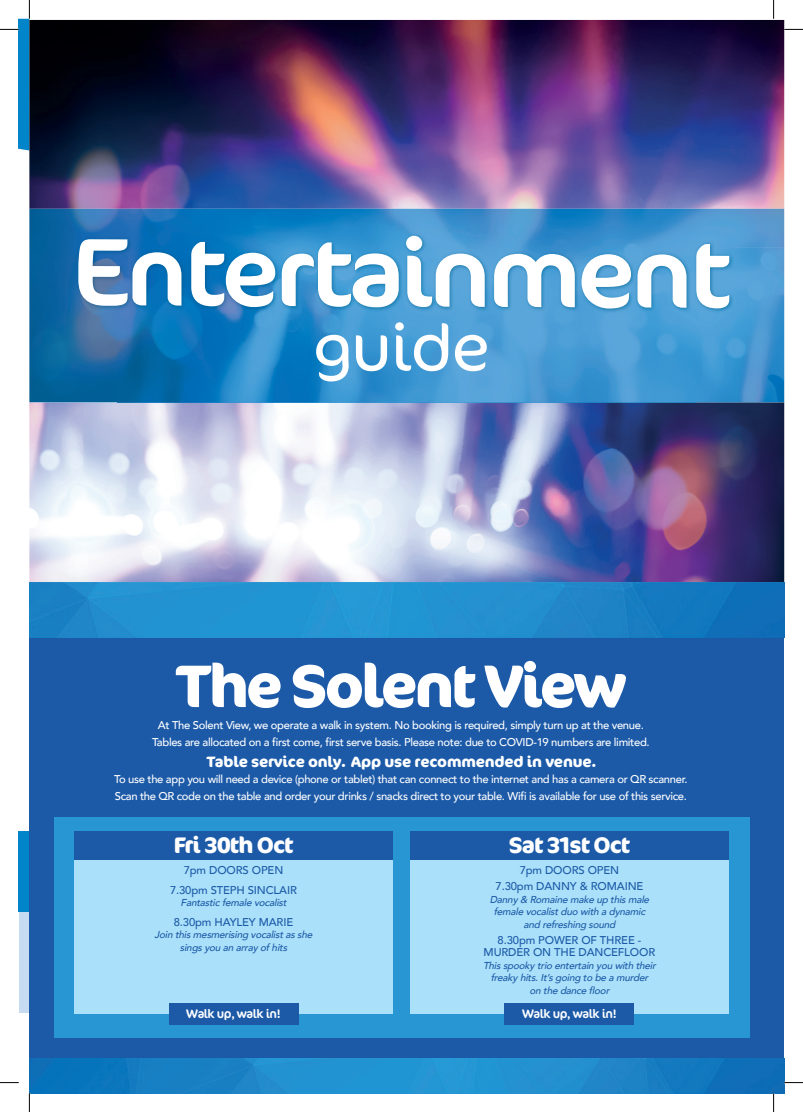
<style>
.page{position:relative;width:803px;height:1112px;background:#fff}
.page>*{position:absolute;margin:0;border:0;box-sizing:border-box;transform-origin:0 0}
.t1{font:96.25px "Cocon OT";letter-spacing:-.04em;color:#fff;scale:1.07 1}
.t2{font:300 65.75px "Cocon OT";letter-spacing:-.03em;color:#fff;scale:1.07 1}
.t3{font:700 60px "Cocon OT";letter-spacing:-.05em;color:#fff}
.t4{font:700 22.5px "Cocon OT";letter-spacing:-.04em;color:#fff}
.t5{font:700 15px "Cocon OT";letter-spacing:-.01em;color:#fff}
.t6{font:12.5px "Cocon OT";letter-spacing:-.03em;color:#fff}
.t7{font:500 11.25px/16.2px "Avenir";letter-spacing:-.03em;color:#fff}
.t8{font:500 11.25px/19.6px "Avenir";letter-spacing:-.01em;color:#1c5aa8;text-align:center}
.t9{font:italic 500 10px/12.5px "Avenir";color:#1c5aa8;text-align:center}
</style>
<div class="page">
<div style="left:19px;top:831px;width:10px;height:182px;background:#c6dbf1"></div>
<div style="left:19px;top:831px;width:10px;height:81px;background:#0084ca"></div>
<div style="left:29px;top:636px;width:755px;height:456px;background:#1c5aa8"></div>
<div style="left:54px;top:817px;width:696px;height:220px;background:#2796d3"></div>
<img style="left:29px;top:20px;width:755px;height:617px">
<img style="left:29px;top:209px;width:89px;height:193px">
<img style="left:118px;top:209px;width:666px;height:38px">
<img style="left:696px;top:247px;width:88px;height:155px">
<img style="left:118px;top:313px;width:578px;height:89px">
<img style="left:29px;top:402px;width:755px;height:1px">
<img style="left:76px;top:232px;width:658px;height:81px">
<img style="left:29px;top:1058px;width:755px;height:34px">
<div style="left:74px;top:830px;width:319px;height:183px;background:#aae0f9"></div>
<div style="left:74px;top:830px;width:319px;height:29px;background:#1c5aa8"></div>
<div style="left:169px;top:1003px;width:129px;height:21px;background:#1c5aa8"></div>
<div style="left:410px;top:830px;width:318px;height:183px;background:#aae0f9"></div>
<div style="left:410px;top:830px;width:318px;height:29px;background:#1c5aa8"></div>
<div style="left:505px;top:1003px;width:129px;height:21px;background:#1c5aa8"></div>
<svg style="left:784px;top:29px;width:19px;height:1px"></svg>
<svg style="left:0;top:1082px;width:19px;height:1px"></svg>
<svg style="left:784px;top:1081px;width:19px;height:2px"></svg>
<svg style="left:0;top:0;width:30px;height:197px"></svg>
<svg style="left:29px;top:1092px;width:1px;height:19px"></svg>
<svg style="left:773px;top:0;width:1px;height:19px"></svg>
<svg style="left:773px;top:1092px;width:1px;height:19px"></svg>
<h1 class="t1" style="left:72px;top:216px;width:617px">Entertainment</h1>
<h2 class="t2" style="left:312px;top:310px;width:168px">guide</h2>
<h3 class="t3" style="left:175px;top:650px;width:453px">The Solent View</h3>
<p class="t7" style="left:152px;top:732px;width:499px">Tables are allocated on a first come, first serve basis. Please note: due to COVID-19 numbers are limited.</p>
<h3 class="t5" style="left:207px;top:752px;width:390px">Table service only. App use recommended in venue.</h3>
<p class="t7" style="left:114px;top:770px;width:575px">To use the app you will need a device (phone or tablet) that can connect to the internet and has a camera or QR scanner.<br>Scan the QR code on the table and order your drinks / snacks direct to your table. Wifi is available for use of this service.</p>
<p class="t7" style="left:158px;top:716px;width:487px">At The Solent View, we operate a walk in system. No booking is required, simply turn up at the venue.</p>
<h3 class="t4" style="left:174px;top:831px;width:121px">Fri 30th Oct</h3>
<h3 class="t4" style="left:509px;top:831px;width:123px">Sat 31st Oct</h3>
<p class="t8" style="left:170px;top:859px;width:128px">7pm DOORS OPEN<br>7.30pm STEPH SINCLAIR</p>
<p class="t9" style="left:181px;top:895px;width:111px">Fantasticfemalevocalist</p>
<p class="t8" style="left:174px;top:911px;width:121px">8.30pm HAYLEY MARIE</p>
<p class="t9" style="left:155px;top:927px;width:162px">Jointhismesmerisingvocalistasshe singsyouanarrayofhits</p>
<p class="t8" style="left:495px;top:861px;width:149px;line-height:16px">7pm DOORS OPEN<br>7.30pm DANNY &amp; ROMAINE</p>
<p class="t9" style="left:490px;top:892px;width:164px">Danny&amp; Romainemakeupthismale femalevocalistduowithadynamic andrefreshingsound</p>
<p class="t8" style="left:484px;top:932px;width:173px;line-height:12.5px">8.30pm POWER OF THREE -<br>MURDER ON THE DANCEFLOOR</p>
<p class="t9" style="left:483px;top:958px;width:177px">Thisspookytrioentertainyouwiththeir freakyhits.It’sgoingtobeamurder onthedancefloor</p>
<p class="t6" style="left:186px;top:1006px;width:96px">Walk up, walk in!</p>
<p class="t6" style="left:522px;top:1006px;width:96px">Walk up, walk in!</p>
</div>
